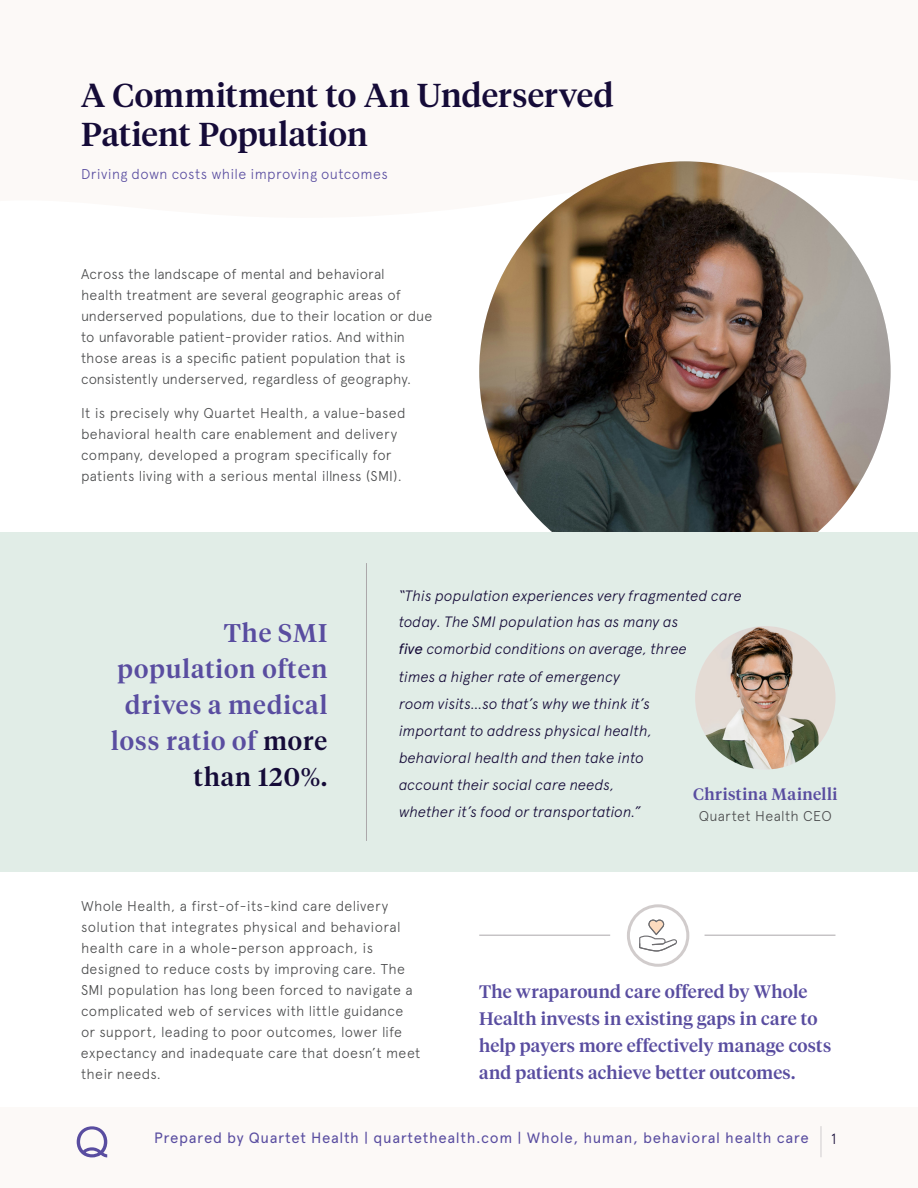
<style>
.page{position:relative;width:918px;height:1188px;background:#fff}
.page>*{position:absolute;margin:0;border:0;box-sizing:border-box;transform-origin:0 0}
.Heading_2{font:500 33px/39px "Tiempos Headline";letter-spacing:.005em;color:#150b38}
.Heading_3{font:500 25.5px/36px "Tiempos Headline";letter-spacing:.04em;color:#594da0;text-align:right}
.call_out_text{font:500 18px/27px "Tiempos Headline";letter-spacing:.01em;color:#594da0}
.call_out_text-2{font:500 16.5px "Tiempos Headline";letter-spacing:.035em;color:#594da0}
.Intro_text{font:italic 300 15px/27px "Apercu Pro";color:#150b38}
.t1{font:15px "Apercu Pro";letter-spacing:.04em;color:#594da0}
.t2{font:300 15px "Apercu Pro";color:#150b38}
.Body_copy{font:300 14.25px/21px "Apercu Pro";letter-spacing:.015em;color:#4b4c4d}
.sub_heading{font:300 14.25px "Apercu Pro";letter-spacing:.025em;color:#594da0}
.s1{color:#150b38}
.s2{font-weight:400}
</style>
<div class="page">
<div style="left:0;top:1107px;width:918px;height:81px;background:#fcf9f7"></div>
<hr style="left:821px;top:1126px;width:1px;height:31px;background:#cfccce">
<svg style="left:77px;top:1126px;width:30px;height:31px"></svg>
<img style="left:479px;top:161px;width:412px;height:371px">
<div style="left:0;top:532px;width:918px;height:340px;background:#e1ede7"></div>
<img style="left:695px;top:626px;width:140px;height:144px">
<hr style="left:366px;top:563px;width:1px;height:278px;background:#aba8aa">
<hr style="left:479px;top:935px;width:131px;height:1px;background:#aba8aa">
<hr style="left:705px;top:935px;width:130px;height:1px;background:#aba8aa">
<div style="left:627px;top:904px;width:62px;height:63px;border:3px solid #d1cccc;border-radius:50%"></div>
<svg style="left:639px;top:919px;width:38px;height:33px"></svg>
<img style="left:648px;top:920px;width:16px;height:15px">
<p class="Heading_2" style="left:81px;top:74px;width:534px">A Commitment to An Underserved<br>Patient Population</p>
<p class="sub_heading" style="left:81px;top:163px;width:308px">Driving down costs while improving outcomes</p>
<p class="Body_copy" style="left:81px;top:262px;width:353px">Across the landscape of mental and behavioral<br>health treatment are several geographic areas of underserved populations, due to their location or due to unfavorable patient-provider ratios. And within those areas is a specific patient population that is consistently underserved, regardless of geography.</p>
<p class="Body_copy" style="left:81px;top:402px;width:326px">It is precisely why Quartet Health, a value-based behavioral health care enablement and delivery company, developed a program specifically for patients living with a serious mental illness (SMI).</p>
<p class="Heading_3" style="left:111px;top:613px;width:217px">The SMI population often drives a medical loss ratio of <span class="s1">more than 120%.</span></p>
<p class="Intro_text" style="left:399px;top:581px;width:345px">“This population experiences very fragmented care today. The SMI population has as many as<br><span class="s2">five</span> comorbid conditions on average, three<br>times a higher rate of emergency<br>room visits…so that’s why we think it’s<br>important to address physical health,<br>behavioral health and then take into<br>account their social care needs,<br>whether it’s food or transportation.”</p>
<p class="call_out_text-2" style="left:693px;top:783px;width:146px">Christina Mainelli</p>
<p class="Body_copy" style="left:699px;top:805px;width:135px">Quartet Health CEO</p>
<p class="Body_copy" style="left:81px;top:894px;width:341px">Whole Health, a first-of-its-kind care delivery solution that integrates physical and behavioral health care in a whole<span class="s2">-</span>person approach, is designed to reduce costs by improving care. The SMI population has long been forced to navigate a complicated web of services with little guidance or support, leading to poor outcomes, lower life expectancy and inadequate care that doesn’t meet their needs.</p>
<p class="call_out_text" style="left:479px;top:977px;width:354px">The wraparound care offered by Whole Health invests in existing gaps in care to help payers more effectively manage costs and patients achieve better outcomes.</p>
<p class="t1" style="left:154px;top:1127px;width:656px">Prepared by Quartet Health | quartethealth.com | Whole, human, behavioral health care</p>
<p class="t2" style="left:831px;top:1127px;width:7px">1</p>
</div>
